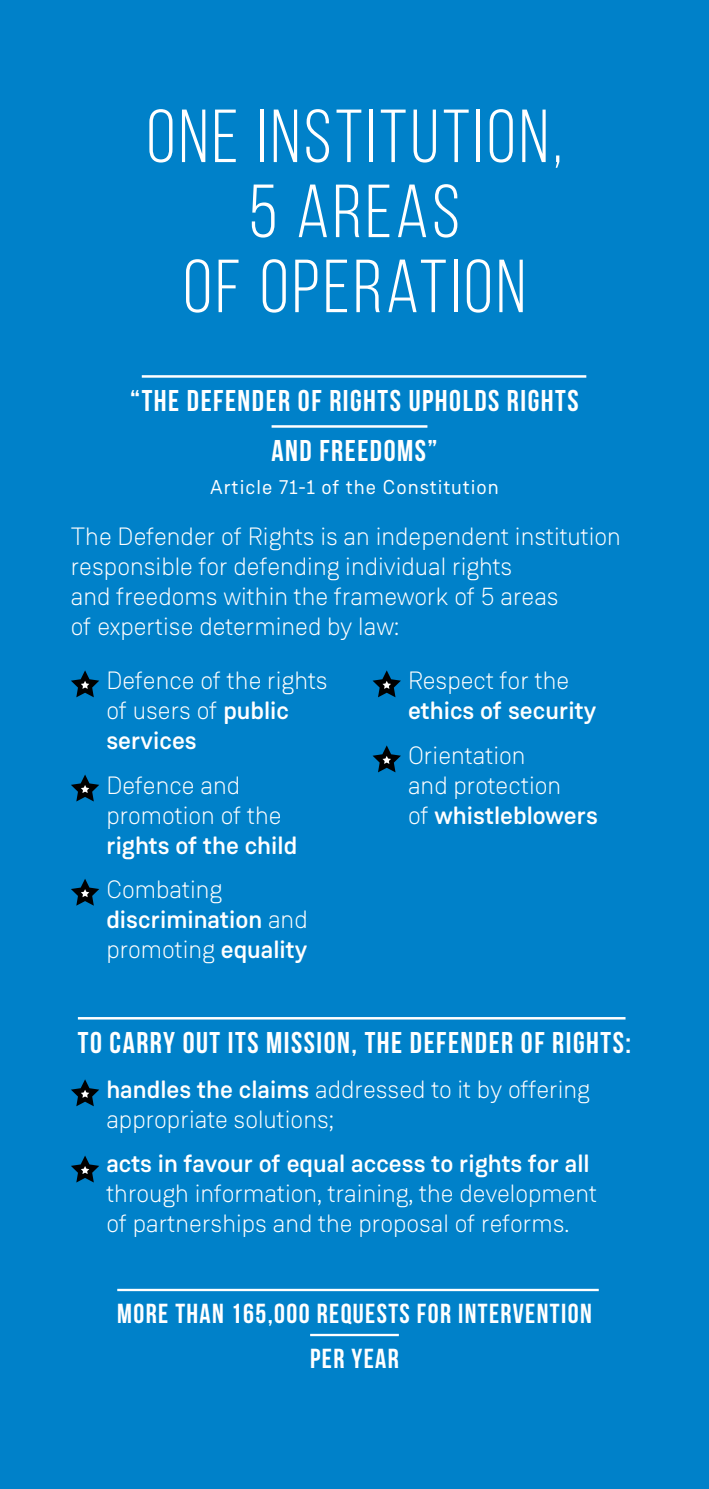
<style>
.page{position:relative;width:709px;height:1489px;background:#fff}
.page>*{position:absolute;margin:0;border:0;box-sizing:border-box;transform-origin:0 0}
.t1{font:75px/75px "Bebas Neue";letter-spacing:.05em;color:#fff;text-align:center}
.t2{font:700 30px/50px "Bebas Neue";letter-spacing:.05em;color:#fff;text-align:center}
.t3{font:700 27.5px/45px "Bebas Neue";letter-spacing:.05em;color:#fff;text-align:center}
.t4{font:300 25px/30px "Weissenhof Grotesk";color:#fff}
.t5{font:500 25px/30px "Weissenhof Grotesk";color:#fff}
.t6{font:20px "Weissenhof Grotesk";letter-spacing:.05em;color:#fff}
.s1{font-weight:500}
.s2{font-weight:300}
</style>
<div class="page">
<div style="left:0;top:0;width:709px;height:1488px;background:#0081c9"></div>
<hr style="left:142px;top:375px;width:444px;height:2px;background:#fff">
<hr style="left:271px;top:425px;width:156px;height:2px;background:#fff">
<hr style="left:117px;top:1288px;width:481px;height:2px;background:#fff">
<hr style="left:310px;top:1333px;width:89px;height:2px;background:#fff">
<hr style="left:78px;top:1016px;width:547px;height:3px;background:#fff">
<svg style="left:71px;top:774px;width:28px;height:27px"></svg>
<svg style="left:71px;top:879px;width:28px;height:26px"></svg>
<svg style="left:71px;top:670px;width:28px;height:27px"></svg>
<svg style="left:372px;top:670px;width:29px;height:27px"></svg>
<svg style="left:372px;top:745px;width:29px;height:27px"></svg>
<svg style="left:71px;top:1079px;width:28px;height:27px"></svg>
<svg style="left:71px;top:1155px;width:28px;height:27px"></svg>
<h2 class="t1" style="left:147px;top:98px;width:417px">ONE INSTITUTION,<br>5 AREAS<br>OF OPERATION</h2>
<p class="t2" style="left:130px;top:376px;width:450px">“THE DEFENDER OF RIGHTS UPHOLDS RIGHTS<br>AND FREEDOMS”</p>
<p class="t6" style="left:210px;top:474px;width:290px">Article 71-1 of the Constitution</p>
<p class="t4" style="left:71px;top:521px;width:551px">The Defender of Rights is an independent institution responsible for defending individual rights<br>and freedoms within the framework of 5 areas<br>of expertise determined by law:</p>
<p class="t4" style="left:106px;top:665px;width:223px">Defence of the rights of users of <span class="s1">public services</span></p>
<p class="t4" style="left:106px;top:769px;width:192px">Defence and promotion of the <span class="s1">rights of the child</span></p>
<p class="t5" style="left:106px;top:874px;width:203px"><span class="s2">Combating </span>discrimination <span class="s2">and promoting</span> equality</p>
<p class="t5" style="left:408px;top:666px;width:190px"><span class="s2">Respect for the </span>ethics of security</p>
<p class="t4" style="left:408px;top:739px;width:191px">Orientation<br>and protection<br>of <span class="s1">whistleblowers</span></p>
<p class="t2" style="left:78px;top:1017px;width:554px">TO CARRY OUT ITS MISSION, THE DEFENDER OF RIGHTS:</p>
<p class="t4" style="left:106px;top:1073px;width:485px"><span class="s1">handles the claims</span> addressed to it by offering appropriate solutions;</p>
<p class="t4" style="left:106px;top:1147px;width:492px"><span class="s1">acts in favour of equal access to rights for all </span>through information, training, the development of partnerships and the proposal of reforms.</p>
<p class="t3" style="left:117px;top:1290px;width:476px">MORE THAN 165,000 REQUESTS FOR INTERVENTION<br>PER YEAR</p>
</div>
